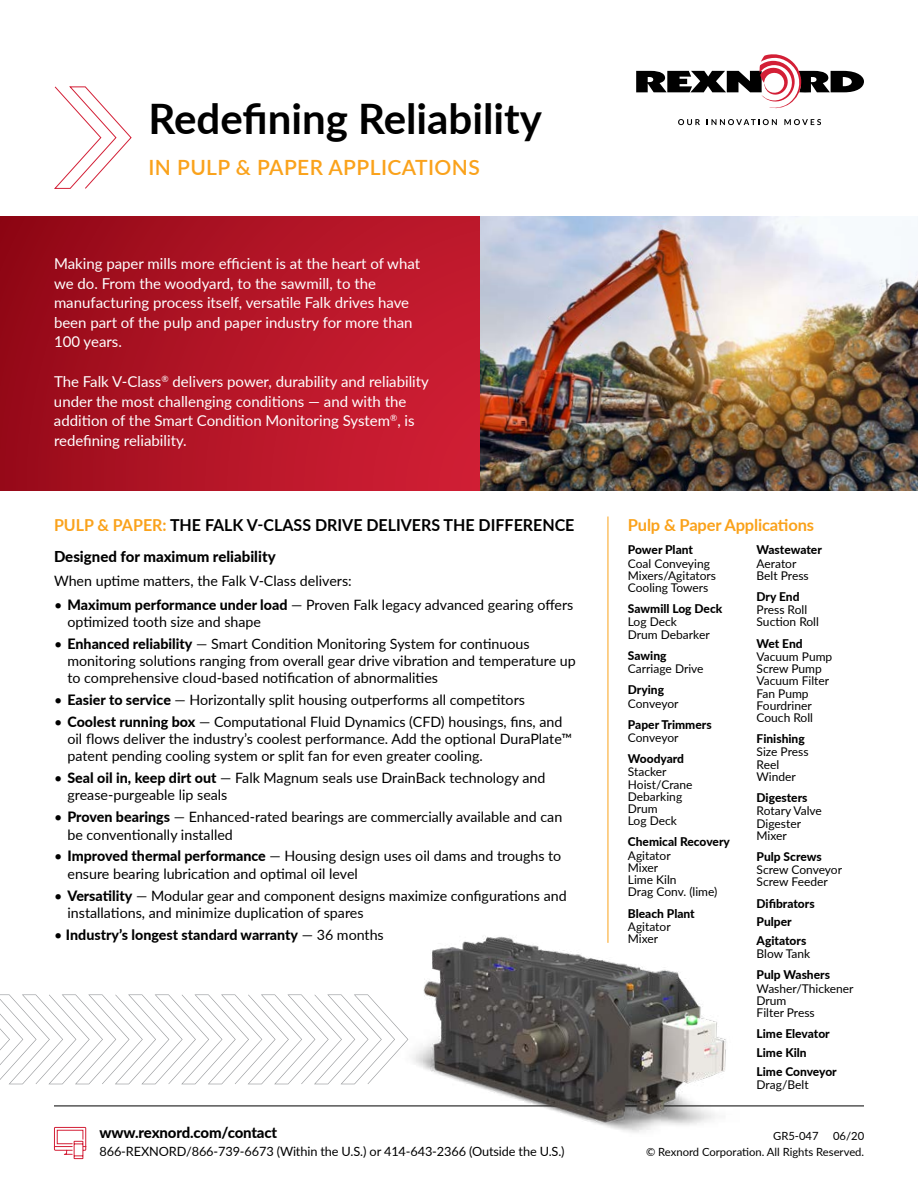
<style>
.page{position:relative;width:918px;height:1188px;background:#fff}
.page>*{position:absolute;margin:0;border:0;box-sizing:border-box;transform-origin:0 0}
.t1{font:700 42px "Lato";color:#000}
.t2{font:600 21px "Lato";letter-spacing:.02em;color:#faa21b}
.t3{font:700 16.5px "Lato";color:#000}
.t4{font:700 16.5px "Lato";letter-spacing:-.01em;color:#faa21b}
.t5{font:15px/19.5px "Lato";color:#fff}
.t6{font:800 15px "Lato";color:#000}
.t7{font:14.25px/17.2px "Lato";color:#000}
.t8{font:800 14.25px "Lato";color:#000}
.t9{font:12.75px "Lato";letter-spacing:-.01em;color:#000}
.t10{font:12px/12.3px "Lato";color:#000}
.t11{font:800 12px/18.8px "Lato";color:#000}
.t12{font:11.25px/15.9px "Lato";color:#000;text-align:right}
.s1{color:#faa21b}
.s2{font-weight:800}
.s3{font-weight:400}
</style>
<div class="page">
<hr style="left:54px;top:1106px;width:810px;height:1px;background:#000">
<svg style="left:636px;top:54px;width:228px;height:55px"></svg>
<svg style="left:678px;top:119px;width:22px;height:6px"></svg>
<svg style="left:707px;top:119px;width:70px;height:6px"></svg>
<svg style="left:784px;top:119px;width:37px;height:6px"></svg>
<svg style="left:0;top:995px;width:388px;height:89px"></svg>
<hr style="left:607px;top:517px;width:1px;height:426px;background:#faa21b">
<div style="left:0;top:216px;width:494px;height:274px;background:linear-gradient(to right,#960918,#ce2136)"></div>
<svg style="left:54px;top:86px;width:78px;height:103px"></svg>
<img style="left:481px;top:216px;width:437px;height:274px">
<img style="left:388px;top:914px;width:372px;height:219px">
<svg style="left:54px;top:1127px;width:33px;height:33px"></svg>
<h1 class="t1" style="left:148px;top:88px;width:395px">Redefining Reliability</h1>
<h2 class="t2" style="left:148px;top:152px;width:333px">IN PULP &amp; PAPER APPLICATIONS</h2>
<p class="t5" style="left:54px;top:254px;width:368px">Making paper mills more efficient is at the heart of what we do. From the woodyard, to the sawmill, to the manufacturing process itself, versatile Falk drives have been part of the pulp and paper industry for more than 100 years.</p>
<p class="t5" style="left:54px;top:371px;width:376px">The Falk V-Class<sup>®</sup> delivers power, durability and reliability under the most challenging conditions — and with the addition of the Smart Condition Monitoring System<sup>®</sup>, is redefining reliability.</p>
<p class="t3" style="left:54px;top:513px;width:522px"><span class="s1">PULP &amp; PAPER:</span> THE FALK V-CLASS DRIVE DELIVERS THE DIFFERENCE</p>
<p class="t6" style="left:54px;top:546px;width:223px">Designed for maximum reliability</p>
<p class="t7" style="left:54px;top:571px;width:299px">When uptime matters, the Falk V-Class delivers:</p>
<p class="t7" style="left:67px;top:595px;width:507px;text-indent:-13px">• <span class="s2">Maximum performance under load</span> — Proven Falk legacy advanced gearing offers optimized tooth size and shape</p>
<p class="t7" style="left:67px;top:634px;width:510px;text-indent:-13px">• <span class="s2">Enhanced reliability</span> — Smart Condition Monitoring System for continuous monitoring solutions ranging from overall gear drive vibration and temperature up to comprehensive cloud-based notification of abnormalities</p>
<p class="t7" style="left:54px;top:691px;width:473px">• <span class="s2">Easier to service</span> — Horizontally split housing outperforms all competitors</p>
<p class="t7" style="left:67px;top:712px;width:506px;text-indent:-13px">• <span class="s2">Coolest running box</span> — Computational Fluid Dynamics (CFD) housings, fins, and oil flows deliver the industry’s coolest performance. Add the optional DuraPlate™ patent pending cooling system or split fan for even greater cooling.</p>
<p class="t7" style="left:67px;top:769px;width:479px;text-indent:-13px">• <span class="s2">Seal oil in, keep dirt out</span> — Falk Magnum seals use DrainBack technology and grease-purgeable lip seals</p>
<p class="t7" style="left:67px;top:808px;width:496px;text-indent:-13px">• <span class="s2">Proven bearings</span> — Enhanced-rated bearings are commercially available and can be conventionally installed</p>
<p class="t7" style="left:67px;top:847px;width:495px;text-indent:-13px">• <span class="s2">Improved thermal performance</span> — Housing design uses oil dams and troughs to ensure bearing lubrication and optimal oil level</p>
<p class="t7" style="left:67px;top:886px;width:501px;text-indent:-13px">• <span class="s2">Versatility</span> — Modular gear and component designs maximize configurations and installations, and minimize duplication of spares</p>
<p class="t8" style="left:54px;top:924px;width:331px"><span class="s3">•</span> Industry’s longest standard warranty <span class="s3">— 36 months</span></p>
<p class="t6" style="left:100px;top:1121px;width:179px">www.rexnord.com/contact</p>
<p class="t9" style="left:100px;top:1142px;width:467px">866-REXNORD/866-739-6673 (Within the U.S.) or 414-643-2366 (Outside the U.S.)</p>
<p class="t4" style="left:628px;top:513px;width:188px">Pulp &amp; Paper Applications</p>
<p class="t11" style="left:628px;top:540px;width:67px">Power Plant</p>
<p class="t10" style="left:628px;top:557px;width:90px">Coal Conveying<br>Mixers/Agitators<br>Cooling Towers</p>
<p class="t11" style="left:628px;top:599px;width:96px">Sawmill Log Deck</p>
<p class="t10" style="left:628px;top:615px;width:83px">Log Deck<br>Drum Debarker</p>
<p class="t11" style="left:628px;top:646px;width:40px">Sawing</p>
<p class="t10" style="left:628px;top:662px;width:77px">Carriage Drive</p>
<p class="t11" style="left:628px;top:680px;width:38px">Drying</p>
<p class="t10" style="left:628px;top:697px;width:52px">Conveyor</p>
<p class="t11" style="left:628px;top:714px;width:85px">Paper Trimmers</p>
<p class="t10" style="left:628px;top:731px;width:52px">Conveyor</p>
<p class="t11" style="left:628px;top:749px;width:58px">Woodyard</p>
<p class="t10" style="left:628px;top:765px;width:66px">Stacker<br>Hoist/Crane<br>Debarking<br>Drum<br>Log Deck</p>
<p class="t11" style="left:628px;top:832px;width:104px">Chemical Recovery</p>
<p class="t10" style="left:628px;top:849px;width:91px">Agitator<br>Mixer<br>Lime Kiln<br>Drag Conv. (lime)</p>
<p class="t11" style="left:628px;top:903px;width:68px">Bleach Plant</p>
<p class="t10" style="left:628px;top:920px;width:44px">Agitator<br>Mixer</p>
<p class="t11" style="left:757px;top:540px;width:67px">Wastewater</p>
<p class="t10" style="left:757px;top:557px;width:54px">Aerator<br>Belt Press</p>
<p class="t11" style="left:757px;top:587px;width:44px">Dry End</p>
<p class="t10" style="left:757px;top:603px;width:64px">Press Roll<br>Suction Roll</p>
<p class="t11" style="left:757px;top:633px;width:48px">Wet End</p>
<p class="t10" style="left:757px;top:650px;width:77px">Vacuum Pump<br>Screw Pump<br>Vacuum Filter<br>Fan Pump<br>Fourdriner<br>Couch Roll</p>
<p class="t11" style="left:757px;top:729px;width:50px">Finishing</p>
<p class="t10" style="left:757px;top:745px;width:53px">Size Press<br>Reel<br>Winder</p>
<p class="t11" style="left:757px;top:788px;width:52px">Digesters</p>
<p class="t10" style="left:757px;top:804px;width:67px">Rotary Valve<br>Digester<br>Mixer</p>
<p class="t11" style="left:757px;top:847px;width:67px">Pulp Screws</p>
<p class="t10" style="left:757px;top:863px;width:87px">Screw Conveyor<br>Screw Feeder</p>
<p class="t11" style="left:757px;top:893px;width:60px">Difibrators<br>Pulper<br>Agitators</p>
<p class="t10" style="left:757px;top:947px;width:55px">Blow Tank</p>
<p class="t11" style="left:757px;top:965px;width:75px">Pulp Washers</p>
<p class="t10" style="left:757px;top:982px;width:99px">Washer/Thickener<br>Drum<br>Filter Press</p>
<p class="t11" style="left:757px;top:1024px;width:82px">Lime Elevator<br>Lime Kiln<br>Lime Conveyor</p>
<p class="t10" style="left:757px;top:1078px;width:54px">Drag/Belt</p>
<p class="t12" style="left:646px;top:1128px;width:220px">06/20<br>© Rexnord Corporation. All Rights Reserved.</p>
<p class="t12" style="left:773px;top:1128px;width:47px">GR5-047</p>
</div>
